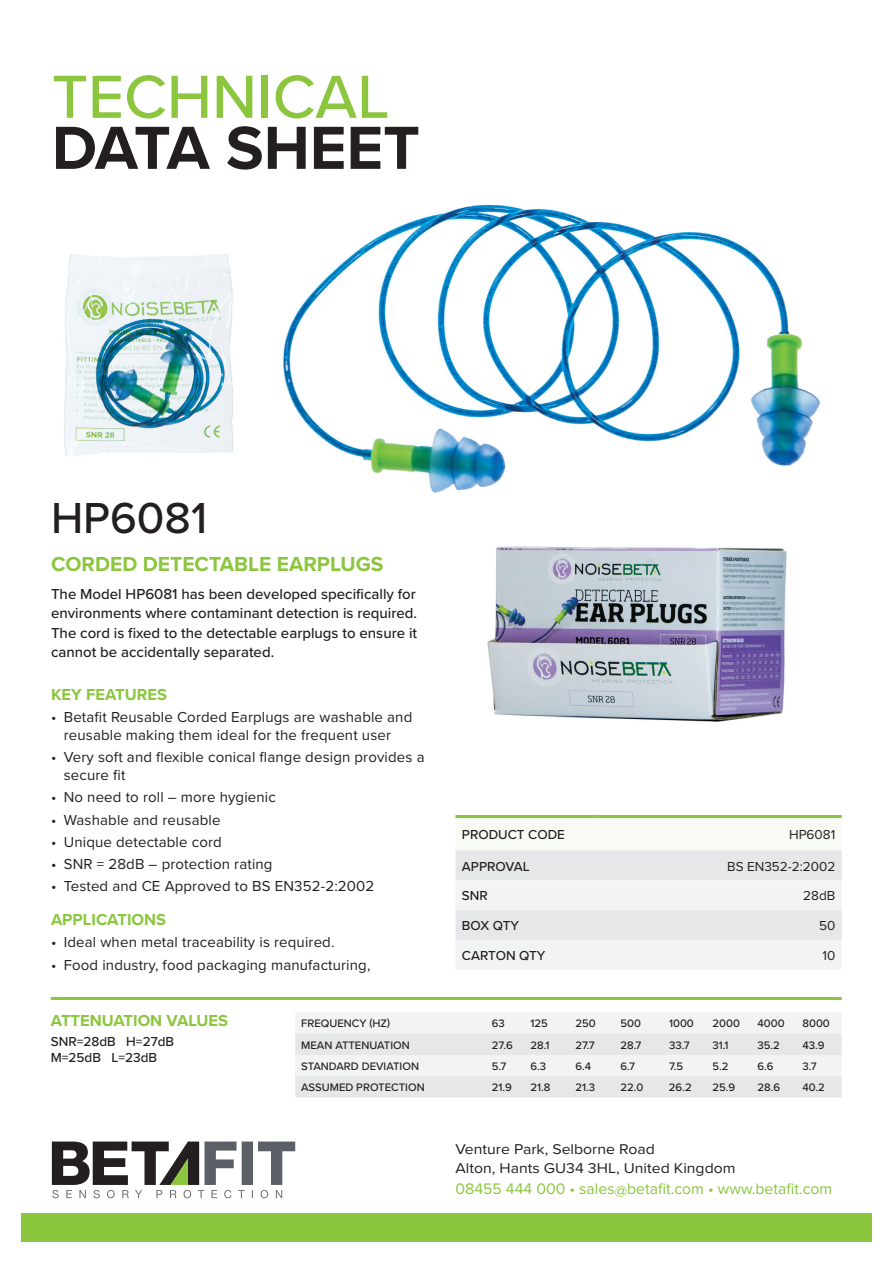
<style>
.page{position:relative;width:893px;height:1263px;background:#fff}
.page>*{position:absolute;margin:0;border:0;box-sizing:border-box;transform-origin:0 0}
.t1{font:500 63px "Proxima Nova";color:#8bc63e}
.t2{font:700 63px "Proxima Nova";color:#231f20}
.t3{font:500 45px "Proxima Nova";color:#231f20}
.t4{font:700 21px "Proxima Nova";color:#8bc63e}
.t5{font:700 16.5px "Proxima Nova";color:#8bc63e}
.t6{font:15.75px "Proxima Nova";color:#8bc63e}
.t7{font:15px/18px "Proxima Nova";letter-spacing:.01em;color:#231f20;text-align:center}
.t8{font:500 15px/19.5px "Proxima Nova";color:#231f20;text-align:justify}
.t9{font:14.7px/18.9px "Proxima Nova";color:#231f20;scale:1.08 1}
.t10{font:500 13.5px/16.2px "Proxima Nova";color:#231f20}
.t11{font:13.5px "Proxima Nova";color:#231f20}
.t12{font:500 11.25px "Proxima Nova";color:#231f20}
</style>
<div class="page">
<svg style="left:52px;top:1141px;width:243px;height:57px"></svg>
<div style="left:21px;top:1213px;width:851px;height:29px;background:#8bc63e"></div>
<svg style="left:455px;top:818px;width:387px;height:151px"></svg>
<hr style="left:455px;top:815px;width:141px;height:3px;background:#8bc63e">
<hr style="left:596px;top:815px;width:246px;height:3px;background:#8bc63e">
<hr style="left:51px;top:997px;width:791px;height:3px;background:#8bc63e">
<svg style="left:295px;top:1013px;width:546px;height:84px"></svg>
<img style="left:283px;top:204px;width:537px;height:289px">
<img style="left:487px;top:546px;width:300px;height:176px">
<img style="left:64px;top:254px;width:169px;height:202px">
<h1 class="t1" style="left:52px;top:50px;width:339px">TECHNICAL</h1>
<h1 class="t2" style="left:52px;top:101px;width:369px">DATA SHEET</h1>
<h2 class="t3" style="left:51px;top:484px;width:158px">HP6081</h2>
<h3 class="t4" style="left:51px;top:548px;width:334px">CORDED DETECTABLE EARPLUGS</h3>
<p class="t8" style="left:51px;top:583px;width:368px">The Model HP6081 has been developed specifically for environments where contaminant detection is required.<br>The cord is fixed to the detectable earplugs to ensure it cannot be accidentally separated.</p>
<p class="t5" style="left:51px;top:682px;width:117px">KEY FEATURES</p>
<p class="t7" style="left:51px;top:707px;width:363px">• Betafit Reusable Corded Earplugs are washable and reusable making them ideal for the frequent user</p>
<p class="t7" style="left:64px;top:747px;width:362px;text-align:left;text-indent:-13px">• Very soft and flexible conical flange design provides a secure fit</p>
<p class="t7" style="left:51px;top:788px;width:226px">• No need to roll – more hygienic</p>
<p class="t7" style="left:51px;top:810px;width:171px">• Washable and reusable</p>
<p class="t7" style="left:51px;top:832px;width:172px">• Unique detectable cord</p>
<p class="t7" style="left:51px;top:854px;width:223px">• SNR = 28dB – protection rating</p>
<p class="t7" style="left:51px;top:876px;width:325px">• Tested and CE Approved to BS EN352-2:2002</p>
<p class="t5" style="left:51px;top:907px;width:117px">APPLICATIONS</p>
<p class="t7" style="left:51px;top:933px;width:285px">• Ideal when metal traceability is required.</p>
<p class="t7" style="left:51px;top:955px;width:321px">• Food industry, food packaging manufacturing,</p>
<p class="t10" style="left:462px;top:826px;width:104px">PRODUCT CODE</p>
<p class="t11" style="left:789px;top:824px;width:48px">HP6081</p>
<p class="t10" style="left:462px;top:858px;width:69px">APPROVAL</p>
<p class="t11" style="left:727px;top:856px;width:110px">BS EN352-2:2002</p>
<p class="t10" style="left:462px;top:887px;width:27px">SNR</p>
<p class="t11" style="left:803px;top:886px;width:34px">28dB</p>
<p class="t10" style="left:462px;top:917px;width:59px">BOX QTY</p>
<p class="t11" style="left:819px;top:916px;width:18px">50</p>
<p class="t10" style="left:462px;top:947px;width:85px">CARTON QTY</p>
<p class="t11" style="left:822px;top:945px;width:14px">10</p>
<p class="t5" style="left:51px;top:1008px;width:179px">ATTENUATION VALUES</p>
<p class="t10" style="left:51px;top:1033px;width:125px">SNR=28dB H=27dB<br>M=25dB L=23dB</p>
<p class="t12" style="left:301px;top:1015px;width:90px">FREQUENCY (HZ)</p>
<p class="t12" style="left:492px;top:1015px;width:15px">63</p>
<p class="t12" style="left:530px;top:1015px;width:19px">125</p>
<p class="t12" style="left:575px;top:1015px;width:22px">250</p>
<p class="t12" style="left:620px;top:1015px;width:22px">500</p>
<p class="t12" style="left:669px;top:1015px;width:26px">1000</p>
<p class="t12" style="left:712px;top:1015px;width:29px">2000</p>
<p class="t12" style="left:757px;top:1015px;width:29px">4000</p>
<p class="t12" style="left:802px;top:1015px;width:29px">8000</p>
<p class="t12" style="left:301px;top:1036px;width:110px">MEAN ATTENUATION</p>
<p class="t12" style="left:492px;top:1036px;width:22px">27.6</p>
<p class="t12" style="left:530px;top:1036px;width:21px">28.1</p>
<p class="t12" style="left:575px;top:1036px;width:21px">27.7</p>
<p class="t12" style="left:620px;top:1036px;width:23px">28.7</p>
<p class="t12" style="left:669px;top:1036px;width:22px">33.7</p>
<p class="t12" style="left:712px;top:1036px;width:18px">31.1</p>
<p class="t12" style="left:757px;top:1036px;width:24px">35.2</p>
<p class="t12" style="left:802px;top:1036px;width:24px">43.9</p>
<p class="t12" style="left:301px;top:1058px;width:119px">STANDARD DEVIATION</p>
<p class="t12" style="left:492px;top:1058px;width:16px">5.7</p>
<p class="t12" style="left:530px;top:1058px;width:17px">6.3</p>
<p class="t12" style="left:575px;top:1058px;width:17px">6.4</p>
<p class="t12" style="left:620px;top:1058px;width:16px">6.7</p>
<p class="t12" style="left:669px;top:1058px;width:16px">7.5</p>
<p class="t12" style="left:712px;top:1058px;width:18px">5.2</p>
<p class="t12" style="left:757px;top:1058px;width:18px">6.6</p>
<p class="t12" style="left:802px;top:1058px;width:16px">3.7</p>
<p class="t12" style="left:301px;top:1079px;width:125px">ASSUMED PROTECTION</p>
<p class="t12" style="left:492px;top:1079px;width:22px">21.9</p>
<p class="t12" style="left:530px;top:1079px;width:21px">21.8</p>
<p class="t12" style="left:575px;top:1079px;width:21px">21.3</p>
<p class="t12" style="left:620px;top:1079px;width:24px">22.0</p>
<p class="t12" style="left:669px;top:1079px;width:24px">26.2</p>
<p class="t12" style="left:712px;top:1079px;width:24px">25.9</p>
<p class="t12" style="left:757px;top:1079px;width:24px">28.6</p>
<p class="t12" style="left:802px;top:1079px;width:24px">40.2</p>
<p class="t9" style="left:455px;top:1138px;width:261px">Venture Park, Selborne Road<br>Alton, Hants GU34 3HL, United Kingdom</p>
<p class="t6" style="left:455px;top:1177px;width:378px">08455 444 000 • sales@betafit.com • www.betafit.com</p>
</div>
